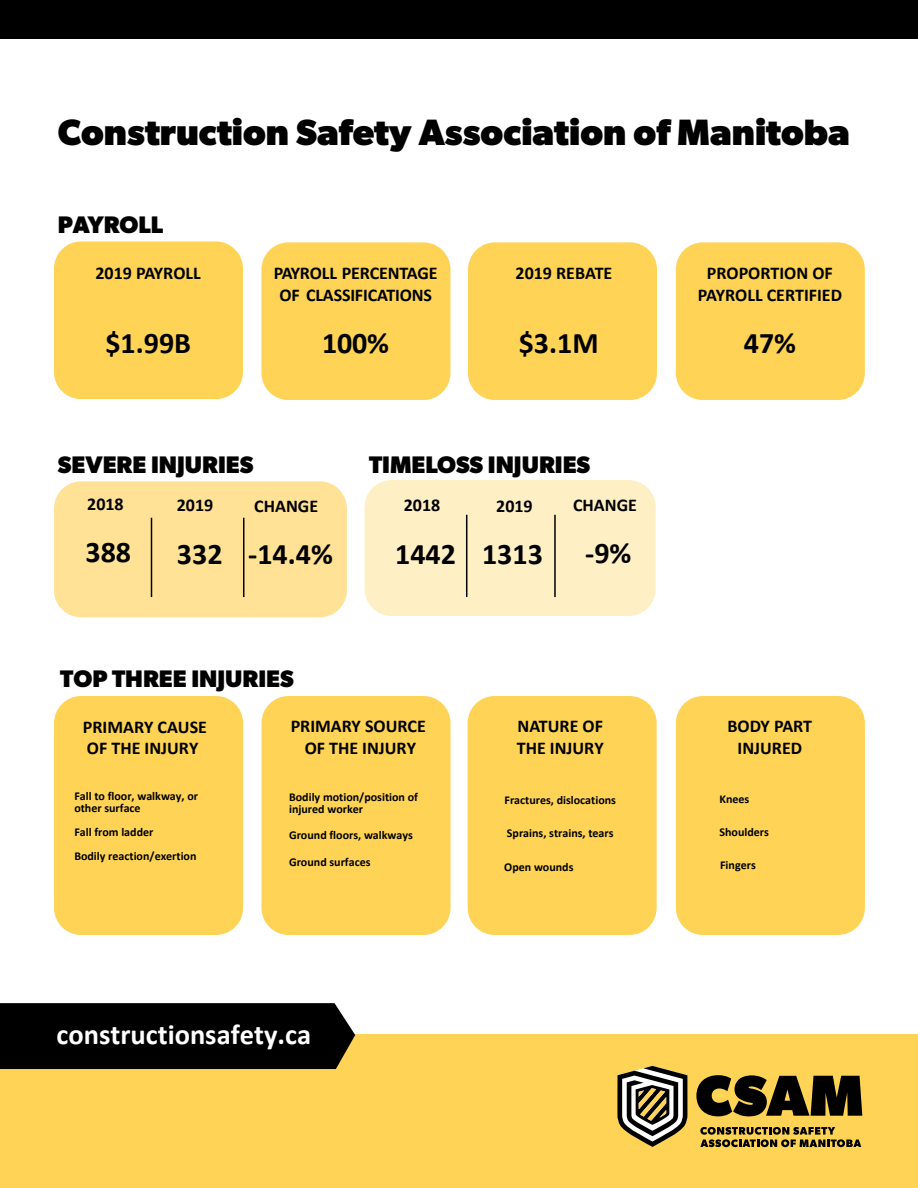
<style>
.page{position:relative;width:918px;height:1188px;background:#fff}
.page>*{position:absolute;margin:0;border:0;box-sizing:border-box;transform-origin:0 0}
.t1{font:700 36.75px "Gibson";color:#000}
.t2{font:700 30px "Calibri";color:#000}
.t3{font:700 28.5px "Calibri";color:#fff}
.t4{font:700 24px "Gibson";color:#000}
.t5{font:700 18px/21.6px "Calibri";color:#000;text-align:center}
.t6{font:700 12px/12px "Calibri";color:#000}
</style>
<div class="page">
<div style="left:0;top:1034px;width:918px;height:154px;background:#fed356"></div>
<div style="left:0;top:1003px;width:355px;height:66px;background:#000"></div>
<svg style="left:696px;top:1075px;width:166px;height:41px"></svg>
<svg style="left:700px;top:1127px;width:161px;height:20px"></svg>
<svg style="left:617px;top:1066px;width:70px;height:81px"></svg>
<div style="left:54px;top:242px;width:189px;height:157px;background:#fed356;border-radius:27px"></div>
<div style="left:54px;top:481px;width:293px;height:136px;background:#ffe295;border-radius:27px"></div>
<div style="left:365px;top:480px;width:291px;height:136px;background:#feefc5;border-radius:27px"></div>
<div style="left:0;top:0;width:918px;height:39px;background:#000"></div>
<div style="left:261px;top:242px;width:189px;height:158px;background:#fed356;border-radius:27px"></div>
<div style="left:468px;top:242px;width:189px;height:158px;background:#fed356;border-radius:27px"></div>
<div style="left:676px;top:242px;width:189px;height:158px;background:#fed356;border-radius:27px"></div>
<hr style="left:151px;top:518px;width:1px;height:79px;background:#000">
<hr style="left:243px;top:518px;width:1px;height:79px;background:#000">
<hr style="left:466px;top:515px;width:1px;height:82px;background:#000">
<hr style="left:554px;top:515px;width:2px;height:82px;background:#000">
<div style="left:54px;top:696px;width:189px;height:239px;background:#fed356;border-radius:27px"></div>
<div style="left:262px;top:696px;width:189px;height:239px;background:#fed356;border-radius:27px"></div>
<div style="left:468px;top:696px;width:189px;height:239px;background:#fed356;border-radius:27px"></div>
<div style="left:676px;top:696px;width:189px;height:239px;background:#fed356;border-radius:27px"></div>
<p class="t1" style="left:58px;top:111px;width:794px">Construction Safety Association of Manitoba</p>
<p class="t4" style="left:58px;top:211px;width:107px">PAYROLL</p>
<p class="t5" style="left:96px;top:262px;width:107px">2019 PAYROLL</p>
<p class="t2" style="left:105px;top:322px;width:87px">$1.99B</p>
<p class="t5" style="left:274px;top:262px;width:165px">PAYROLL PERCENTAGE<br>OF CLASSIFICATIONS</p>
<p class="t2" style="left:322px;top:322px;width:68px">100%</p>
<p class="t5" style="left:516px;top:262px;width:98px">2019 REBATE</p>
<p class="t2" style="left:519px;top:322px;width:81px">$3.1M</p>
<p class="t4" style="left:58px;top:450px;width:197px">SEVERE INJURIES</p>
<p class="t4" style="left:369px;top:450px;width:223px">TIMELOSS INJURIES</p>
<p class="t5" style="left:87px;top:493px;width:38px">2018</p>
<p class="t2" style="left:85px;top:531px;width:47px">388</p>
<h3 class="t5" style="left:177px;top:494px;width:38px">2019</h3>
<h2 class="t2" style="left:177px;top:532px;width:47px">332</h2>
<p class="t5" style="left:254px;top:495px;width:65px">CHANGE</p>
<p class="t2" style="left:248px;top:533px;width:86px">-14.4%</p>
<p class="t5" style="left:404px;top:494px;width:38px">2018</p>
<p class="t2" style="left:395px;top:532px;width:62px">1442</p>
<h3 class="t5" style="left:496px;top:495px;width:38px">2019</h3>
<h2 class="t2" style="left:482px;top:533px;width:62px">1313</h2>
<p class="t5" style="left:573px;top:494px;width:65px">CHANGE</p>
<p class="t2" style="left:585px;top:532px;width:48px">-9%</p>
<p class="t4" style="left:60px;top:665px;width:235px">TOP THREE INJURIES</p>
<h3 class="t5" style="left:83px;top:716px;width:126px;text-align:left">PRIMARY CAUSE<br>OF THE INJURY</h3>
<p class="t6" style="left:74px;top:790px;width:125px">Fall to floor, walkway, or other surface</p>
<p class="t6" style="left:74px;top:820px;width:124px;line-height:24px">Fall from ladder<br>Bodily reaction/exertion</p>
<h3 class="t5" style="left:291px;top:715px;width:137px">PRIMARY SOURCE<br>OF THE INJURY</h3>
<p class="t6" style="left:289px;top:791px;width:130px">Bodily motion/position of injured worker</p>
<p class="t6" style="left:289px;top:829px;width:125px">Ground floors, walkways</p>
<p class="t6" style="left:289px;top:856px;width:83px">Ground surfaces</p>
<h3 class="t5" style="left:517px;top:715px;width:88px;text-align:left">NATURE OF<br>THE INJURY</h3>
<p class="t6" style="left:505px;top:793px;width:113px">Fractures, dislocations</p>
<p class="t6" style="left:507px;top:827px;width:108px">Sprains, strains, tears</p>
<p class="t6" style="left:504px;top:861px;width:71px">Open wounds</p>
<h3 class="t3" style="left:57px;top:1015px;width:256px">constructionsafety.ca</h3>
<p class="t5" style="left:698px;top:262px;width:146px">PROPORTION OF<br>PAYROLL CERTIFIED</p>
<p class="t2" style="left:744px;top:322px;width:54px">47%</p>
<p class="t5" style="left:728px;top:715px;width:86px">BODY PART</p>
<p class="t5" style="left:738px;top:737px;width:66px">INJURED</p>
<p class="t6" style="left:720px;top:792px;width:31px">Knees</p>
<p class="t6" style="left:720px;top:826px;width:51px">Shoulders</p>
<p class="t6" style="left:720px;top:859px;width:37px">Fingers</p>
</div>
